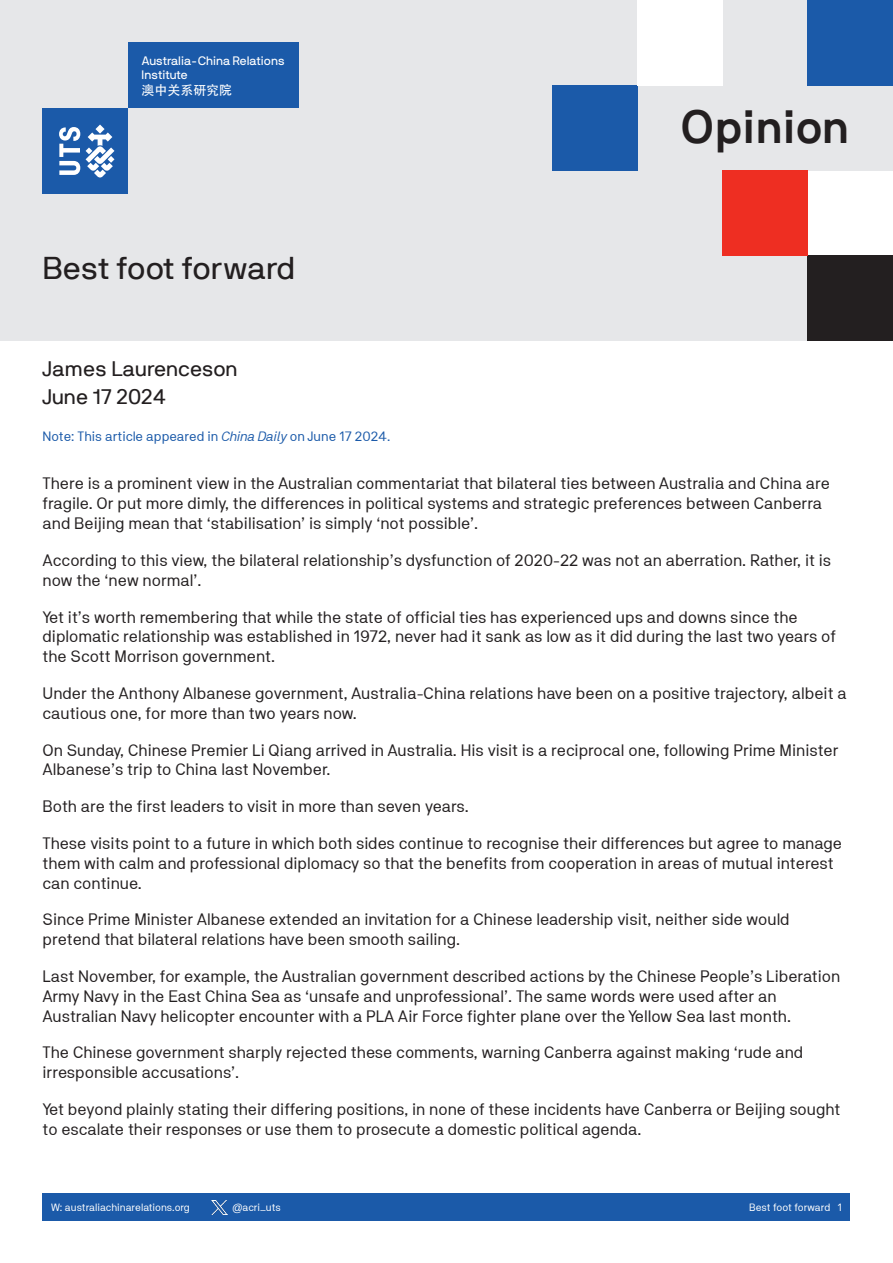
<style>
.page{position:relative;width:893px;height:1263px;background:#fff}
.page>*{position:absolute;margin:0;border:0;box-sizing:border-box;transform-origin:0 0}
.Report_title{font:700 46.5px "NB International Pro";letter-spacing:-.005em;color:#231f20}
.Report_title-2{font:31.5px "NB International Pro";letter-spacing:-.005em;color:#231f20}
.Author_details_and_date{font:21px "NB International Pro";color:#231f20}
.Body_Copy{font:16.5px/19.8px "NB Akademie Std";color:#231f20}
.Article_information{font:13.5px "NB Akademie Std";color:#1b5aa9}
.t1{font:12.9px "Adobe Heiti Std Regular G Bpc EUC H";color:#fff}
.t2{font:12.15px/14.7px "NB International Pro";color:#fff}
.t3{font:10.5px "NB Akademie Std";color:#fff}
.s1{font-style:italic}
</style>
<div class="page">
<div style="left:43px;top:1193px;width:807px;height:27px;background:#1b5aa9"></div>
<img style="left:212px;top:1200px;width:15px;height:15px">
<div style="left:0;top:0;width:808px;height:340px;background:#e6e7e9"></div>
<div style="left:808px;top:85px;width:85px;height:85px;background:#e6e7e9"></div>
<div style="left:553px;top:85px;width:85px;height:85px;background:#1b5aa9"></div>
<div style="left:808px;top:255px;width:85px;height:85px;background:#231f20"></div>
<div style="left:808px;top:0;width:85px;height:85px;background:#1b5aa9"></div>
<div style="left:638px;top:0;width:85px;height:85px;background:#fff"></div>
<div style="left:723px;top:170px;width:85px;height:85px;background:#ee2e22"></div>
<div style="left:43px;top:108px;width:85px;height:85px;background:#1b5aa9"></div>
<div style="left:128px;top:43px;width:171px;height:65px;background:#1b5aa9"></div>
<svg style="left:86px;top:125px;width:28px;height:53px"></svg>
<svg style="left:59px;top:127px;width:21px;height:48px"></svg>
<p class="t2" style="left:142px;top:53px;width:145px">Australia-China Relations<br>Institute</p>
<p class="t1" style="left:142px;top:83px;width:92px">澳中关系研究院</p>
<p class="Report_title-2" style="left:43px;top:250px;width:255px">Best foot forward</p>
<p class="Author_details_and_date" style="left:43px;top:356px;width:197px">James Laurenceson</p>
<p class="Author_details_and_date" style="left:43px;top:384px;width:125px">June 17 2024</p>
<p class="Article_information" style="left:43px;top:428px;width:349px">Note: This article appeared in <span class="s1">China Daily</span> on June 17 2024.</p>
<p class="Report_title" style="left:681px;top:100px;width:171px">Opinion</p>
<p class="Body_Copy" style="left:43px;top:474px;width:789px">There is a prominent view in the Australian commentariat that bilateral ties between Australia and China are fragile. Or put more dimly, the differences in political systems and strategic preferences between Canberra and Beijing mean that ‘stabilisation’ is simply ‘not possible’.</p>
<p class="Body_Copy" style="left:43px;top:550px;width:790px">According to this view, the bilateral relationship’s dysfunction of 2020-22 was not an aberration. Rather, it is now the ‘new normal’.</p>
<p class="Body_Copy" style="left:43px;top:607px;width:795px">Yet it’s worth remembering that while the state of official ties has experienced ups and downs since the diplomatic relationship was established in 1972, never had it sank as low as it did during the last two years of the Scott Morrison government.</p>
<p class="Body_Copy" style="left:43px;top:683px;width:806px">Under the Anthony Albanese government, Australia-China relations have been on a positive trajectory, albeit a cautious one, for more than two years now.</p>
<p class="Body_Copy" style="left:43px;top:740px;width:798px">On Sunday, Chinese Premier Li Qiang arrived in Australia. His visit is a reciprocal one, following Prime Minister<br>Albanese’s trip to China last November.</p>
<p class="Body_Copy" style="left:43px;top:796px;width:428px">Both are the first leaders to visit in more than seven years.</p>
<p class="Body_Copy" style="left:43px;top:833px;width:801px">These visits point to a future in which both sides continue to recognise their differences but agree to manage them with calm and professional diplomacy so that the benefits from cooperation in areas of mutual interest can continue.</p>
<p class="Body_Copy" style="left:43px;top:909px;width:749px">Since Prime Minister Albanese extended an invitation for a Chinese leadership visit, neither side would pretend that bilateral relations have been smooth sailing.</p>
<p class="Body_Copy" style="left:43px;top:966px;width:799px">Last November, for example, the Australian government described actions by the Chinese People’s Liberation<br>Army Navy in the East China Sea as ‘unsafe and unprofessional’. The same words were used after an<br>Australian Navy helicopter encounter with a PLA Air Force fighter plane over the Yellow Sea last month.</p>
<p class="Body_Copy" style="left:43px;top:1042px;width:762px">The Chinese government sharply rejected these comments, warning Canberra against making ‘rude and irresponsible accusations’.</p>
<p class="Body_Copy" style="left:43px;top:1099px;width:799px">Yet beyond plainly stating their differing positions, in none of these incidents have Canberra or Beijing sought to escalate their responses or use them to prosecute a domestic political agenda.</p>
<p class="t3" style="left:51px;top:1201px;width:140px">W: australiachinarelations.org</p>
<p class="t3" style="left:233px;top:1201px;width:50px">@acri_uts</p>
<p class="t3" style="left:749px;top:1201px;width:94px">Best foot forward 1</p>
</div>
